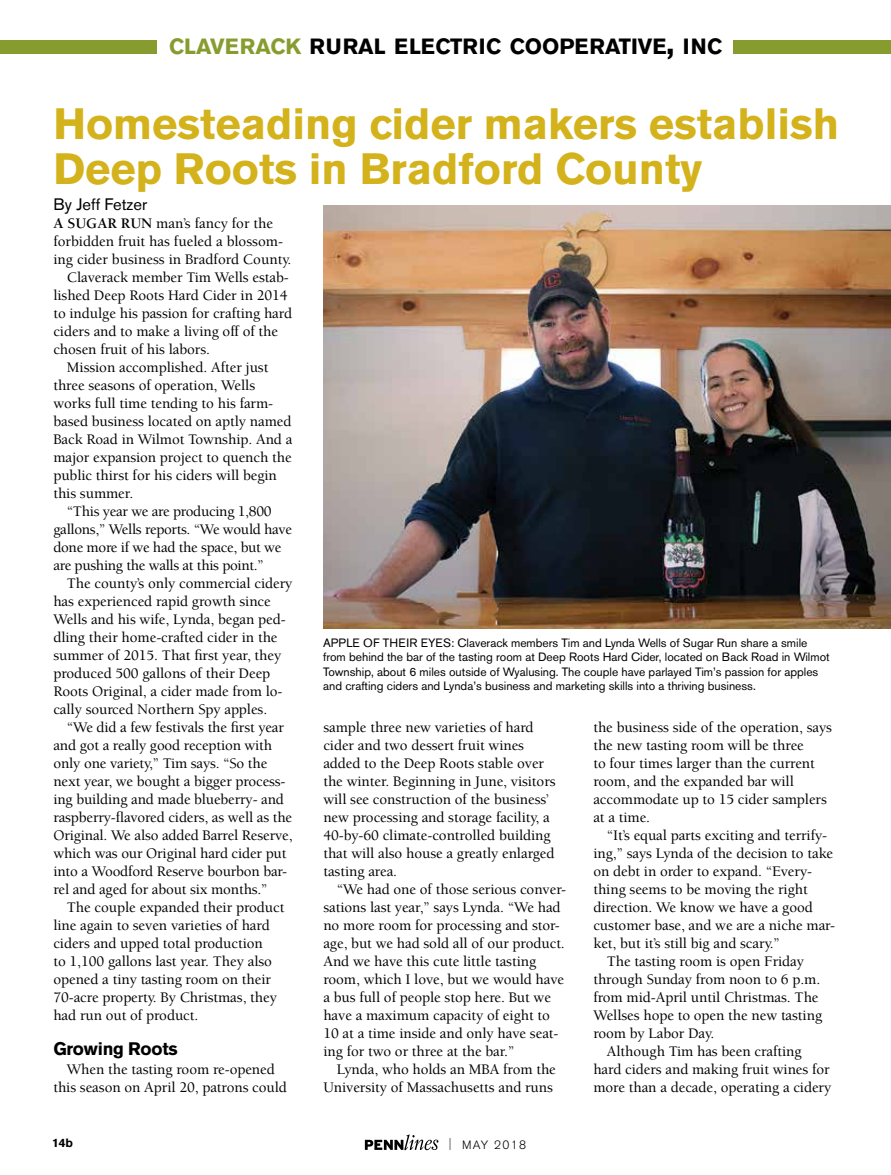
<style>
.page{position:relative;width:891px;height:1175px;background:#fff}
.page>*{position:absolute;margin:0;border:0;box-sizing:border-box;transform-origin:0 0}
.t1{font:700 43.5px/45px "Akzidenz Grotesk BE";color:#d3b21b}
.t2{font:700 21.9px "Akzidenz Grotesk BE";color:#000}
.t3{font:700 18px "Akzidenz Grotesk BE";letter-spacing:-.015em;color:#000}
.t4{font:16.5px "Akzidenz Grotesk BE";color:#000}
.t5{font:500 15px/18px "Berkeley Std";letter-spacing:-.005em;color:#000}
.t6{font:12px/14.4px "Akzidenz Grotesk BE";color:#000}
.t7{font:300 12px "Akzidenz Grotesk BE";letter-spacing:.11em;color:#000}
.t8{font:700 12px "Akzidenz Grotesk BE";color:#000}
.s1{color:#879c2f}
.s2{font-size:31.2px}
.s3{font-weight:700}
.s4{font-stretch:condensed}
</style>
<div class="page">
<svg style="left:365px;top:1134px;width:73px;height:16px"></svg>
<div style="left:733px;top:40px;width:158px;height:14px;background:#879c2f"></div>
<div style="left:0;top:40px;width:157px;height:14px;background:#879c2f"></div>
<img style="left:323px;top:205px;width:568px;height:423px">
<h2 class="t2" style="left:169px;top:34px;width:554px"><span class="s1">CLAVERACK</span> RURAL ELECTRIC COOPERATIVE<span class="s2">,</span> INC</h2>
<h1 class="t1" style="left:53px;top:102px;width:787px">Homesteading cider makers establish<br>Deep Roots in Bradford County</h1>
<p class="t4" style="left:53px;top:194px;width:95px">By Jeff Fetzer</p>
<p class="t5" style="left:53px;top:214px;width:221px"><span class="s3">A SUGAR RUN</span> man’s fancy for the</p>
<p class="t5" style="left:53px;top:232px;width:231px">forbidden fruit has fueled a blossom-</p>
<p class="t5" style="left:53px;top:250px;width:240px">ing cider business in Bradford County.</p>
<p class="t5" style="left:67px;top:268px;width:223px">Claverack member Tim Wells estab-</p>
<p class="t5" style="left:53px;top:286px;width:236px">lished Deep Roots Hard Cider in 2014</p>
<p class="t5" style="left:53px;top:304px;width:240px">to indulge his passion for crafting hard</p>
<p class="t5" style="left:53px;top:322px;width:226px">ciders and to make a living off of the</p>
<p class="t5" style="left:53px;top:340px;width:158px">chosen fruit of his labors.</p>
<p class="t5" style="left:67px;top:358px;width:203px">Mission accomplished. After just</p>
<p class="t5" style="left:53px;top:376px;width:203px">three seasons of operation, Wells</p>
<p class="t5" style="left:53px;top:394px;width:221px">works full time tending to his farm-</p>
<p class="t5" style="left:53px;top:412px;width:240px">based business located on aptly named</p>
<p class="t5" style="left:53px;top:430px;width:240px">Back Road in Wilmot Township. And a</p>
<p class="t5" style="left:53px;top:448px;width:240px">major expansion project to quench the</p>
<p class="t5" style="left:53px;top:466px;width:225px">public thirst for his ciders will begin</p>
<p class="t5" style="left:53px;top:484px;width:81px">this summer.</p>
<p class="t5" style="left:67px;top:502px;width:206px">“This year we are producing 1,800</p>
<p class="t5" style="left:53px;top:520px;width:240px">gallons,” Wells reports. “We would have</p>
<p class="t5" style="left:53px;top:538px;width:230px">done more if we had the space, but we</p>
<p class="t5" style="left:53px;top:556px;width:212px">are pushing the walls at this point.”</p>
<p class="t5" style="left:67px;top:574px;width:227px">The county’s only commercial cidery</p>
<p class="t5" style="left:53px;top:592px;width:219px">has experienced rapid growth since</p>
<p class="t5" style="left:53px;top:610px;width:234px">Wells and his wife, Lynda, began ped-</p>
<p class="t5" style="left:53px;top:628px;width:226px">dling their home-crafted cider in the</p>
<p class="t5" style="left:53px;top:646px;width:229px">summer of 2015. That first year, they</p>
<p class="t5" style="left:53px;top:664px;width:218px">produced 500 gallons of their Deep</p>
<p class="t5" style="left:53px;top:682px;width:231px">Roots Original, a cider made from lo-</p>
<p class="t5" style="left:53px;top:700px;width:215px">cally sourced Northern Spy apples.</p>
<p class="t5" style="left:67px;top:718px;width:219px">“We did a few festivals the first year</p>
<p class="t5" style="left:53px;top:737px;width:220px">and got a really good reception with</p>
<p class="t5" style="left:53px;top:755px;width:215px">only one variety,” Tim says. “So the</p>
<p class="t5" style="left:53px;top:773px;width:234px">next year, we bought a bigger process-</p>
<p class="t5" style="left:53px;top:791px;width:232px">ing building and made blueberry- and</p>
<p class="t5" style="left:53px;top:809px;width:240px">raspberry-flavored ciders, as well as the</p>
<p class="t5" style="left:53px;top:827px;width:241px">Original. We also added Barrel Reserve,</p>
<p class="t5" style="left:53px;top:845px;width:235px">which was our Original hard cider put</p>
<p class="t5" style="left:53px;top:863px;width:235px">into a Woodford Reserve bourbon bar-</p>
<p class="t5" style="left:53px;top:881px;width:216px">rel and aged for about six months.”</p>
<p class="t5" style="left:67px;top:899px;width:219px">The couple expanded their product</p>
<p class="t5" style="left:53px;top:917px;width:218px">line again to seven varieties of hard</p>
<p class="t5" style="left:53px;top:935px;width:211px">ciders and upped total production</p>
<p class="t5" style="left:53px;top:953px;width:220px">to 1,100 gallons last year. They also</p>
<p class="t5" style="left:53px;top:971px;width:219px">opened a tiny tasting room on their</p>
<p class="t5" style="left:53px;top:989px;width:225px">70-acre property. By Christmas, they</p>
<p class="t5" style="left:53px;top:1007px;width:147px">had run out of product.</p>
<p class="t3" style="left:53px;top:1038px;width:126px">Growing Roots</p>
<p class="t5" style="left:53px;top:1060px;width:235px;text-align:center">When the tasting room re-opened this season on April 20, patrons could</p>
<p class="t6" style="left:323px;top:635px;width:508px">APPLE OF THEIR EYES: Claverack members Tim and Lynda Wells of Sugar Run share a smile from behind the bar of the tasting room at Deep Roots Hard Cider, located on Back Road in Wilmot Township, about 6 miles outside of Wyalusing. The couple have parlayed Tim’s passion for apples and crafting ciders and Lynda’s business and marketing skills into a thriving business.</p>
<p class="t5" style="left:323px;top:718px;width:234px">sample three new varieties of hard cider and two dessert fruit wines added to the Deep Roots stable over the winter. Beginning in June, visitors will see construction of the business’ new processing and storage facility, a 40-by-60 climate-controlled building that will also house a greatly enlarged tasting area.</p>
<p class="t5" style="left:323px;top:880px;width:244px;text-indent:14px">“We had one of those serious conver&shy;sations last year,” says Lynda. “We had no more room for processing and stor&shy;age, but we had sold all of our product.<br>And we have this cute little tasting room, which I love, but we would have a bus full of people stop here. But we have a maximum capacity of eight to 10 at a time inside and only have seat&shy;ing for two or three at the bar.”</p>
<p class="t5" style="left:323px;top:1060px;width:234px;text-align:right">Lynda, who holds an MBA from the<br>University of Massachusetts and runs</p>
<p class="t5" style="left:593px;top:718px;width:240px">the business side of the operation, says the new tasting room will be three<br>to four times larger than the current room, and the expanded bar will accommodate up to 15 cider samplers at a time.</p>
<p class="t5" style="left:607px;top:826px;width:222px">“It’s equal parts exciting and terrify-</p>
<p class="t5" style="left:593px;top:844px;width:241px">ing,” says Lynda of the decision to take</p>
<p class="t5" style="left:593px;top:862px;width:220px">on debt in order to expand. “Every-</p>
<p class="t5" style="left:593px;top:880px;width:216px">thing seems to be moving the right</p>
<p class="t5" style="left:593px;top:898px;width:221px">direction. We know we have a good</p>
<p class="t5" style="left:593px;top:916px;width:243px">customer base, and we are a niche mar-</p>
<p class="t5" style="left:593px;top:934px;width:188px">ket, but it’s still big and scary.”</p>
<p class="t5" style="left:607px;top:952px;width:199px">The tasting room is open Friday</p>
<p class="t5" style="left:593px;top:970px;width:228px">through Sunday from noon to 6 p.m.</p>
<p class="t5" style="left:593px;top:988px;width:227px">from mid-April until Christmas. The</p>
<p class="t5" style="left:593px;top:1006px;width:230px">Wellses hope to open the new tasting</p>
<p class="t5" style="left:593px;top:1024px;width:122px">room by Labor Day.</p>
<p class="t5" style="left:607px;top:1042px;width:196px">Although Tim has been crafting</p>
<p class="t5" style="left:593px;top:1060px;width:238px">hard ciders and making fruit wines for</p>
<p class="t5" style="left:593px;top:1078px;width:240px">more than a decade, operating a cidery</p>
<p class="t8" style="left:52px;top:1135px;width:22px">14b</p>
<p class="t7" style="left:449px;top:1137px;width:79px"><span class="s4">|</span> MAY 2018</p>
</div>
